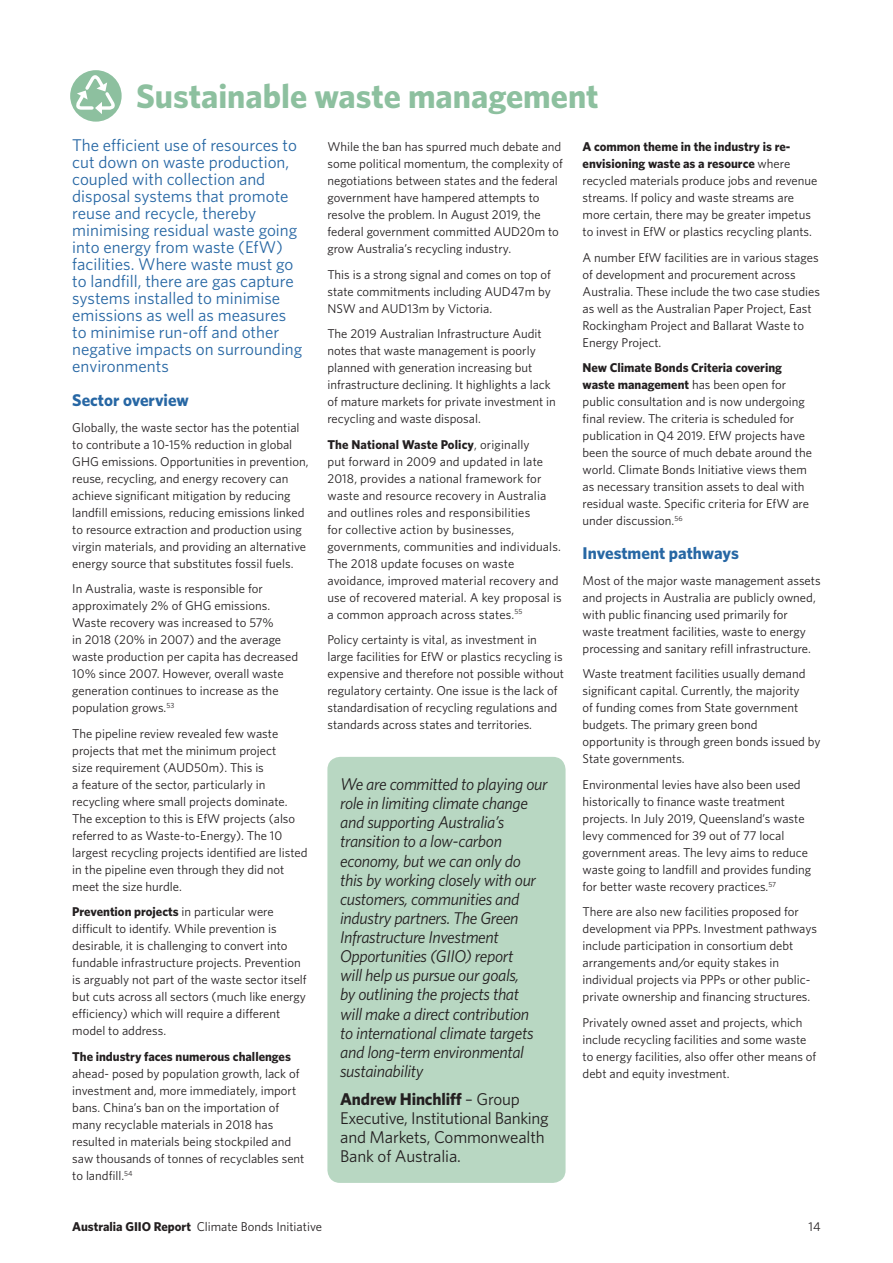
<style>
.page{position:relative;width:893px;height:1263px;background:#fff}
.page>*{position:absolute;margin:0;border:0;box-sizing:border-box;transform-origin:0 0}
.A_Head{font:700 34.05px "Whitney";color:#8dc09f}
._1_Body{font:italic 16.95px/19.2px "Whitney";letter-spacing:-.02em;color:#231f20}
.B_Head{font:16.95px/17px "Whitney";color:#2767a4}
._1_Body-2{font:16.95px/19.2px "Whitney";letter-spacing:-.02em;color:#231f20}
.B_Head-2{font:700 16.95px "Whitney";color:#2767a4}
._1_Body-3{font:12.75px/17px "Whitney";color:#231f20}
.s1{font-weight:700}
</style>
<div class="page">
<div style="left:70px;top:70px;width:52px;height:52px;background:#8dc09f;border-radius:50%"></div>
<svg style="left:75px;top:74px;width:40px;height:41px"></svg>
<div style="left:327px;top:757px;width:239px;height:426px;background:#b8d7c2;border-radius:13px"></div>
<p class="A_Head" style="left:136px;top:74px;width:464px">Sustainable waste management</p>
<p class="B_Head" style="left:72px;top:136px;width:232px">The efficient use of resources to cut down on waste production, coupled with collection and disposal systems that promote reuse and recycle, thereby minimising residual waste going into energy from waste (EfW) facilities. Where waste must go to landfill, there are gas capture systems installed to minimise emissions as well as measures to minimise run-off and other negative impacts on surrounding environments</p>
<p class="B_Head-2" style="left:72px;top:389px;width:118px">Sector overview</p>
<p class="_1_Body-3" style="left:72px;top:418px;width:238px">Globally, the waste sector has the potential to contribute a 10-15% reduction in global GHG emissions. Opportunities in prevention, reuse, recycling, and energy recovery can achieve significant mitigation by reducing landfill emissions, reducing emissions linked to resource extraction and production using virgin materials, and providing an alternative energy source that substitutes fossil fuels.</p>
<p class="_1_Body-3" style="left:72px;top:580px;width:227px">In Australia, waste is responsible for approximately 2% of GHG emissions.<br>Waste recovery was increased to 57%<br>in 2018 (20% in 2007) and the average waste production per capita has decreased 10% since 2007. However, overall waste generation continues to increase as the population grows.<sup>53</sup></p>
<p class="_1_Body-3" style="left:72px;top:724px;width:237px">The pipeline review revealed few waste projects that met the minimum project<br>size requirement (AUD50m). This is<br>a feature of the sector, particularly in recycling where small projects dominate.<br>The exception to this is EfW projects (also referred to as Waste-to-Energy). The 10 largest recycling projects identified are listed in the pipeline even through they did not meet the size hurdle.</p>
<p class="_1_Body-3" style="left:72px;top:903px;width:236px"><span class="s1">Prevention projects</span> in particular were difficult to identify. While prevention is desirable, it is challenging to convert into fundable infrastructure projects. Prevention is arguably not part of the waste sector itself but cuts across all sectors (much like energy efficiency) which will require a different model to address.</p>
<p class="_1_Body-3" style="left:72px;top:1048px;width:234px"><span class="s1">The industry faces numerous challenges </span>ahead- posed by population growth, lack of investment and, more immediately, import bans. China’s ban on the importation of many recyclable materials in 2018 has resulted in materials being stockpiled and saw thousands of tonnes of recyclables sent to landfill.<sup>54</sup></p>
<p class="_1_Body-3" style="left:327px;top:138px;width:237px">While the ban has spurred much debate and some political momentum, the complexity of negotiations between states and the federal government have hampered attempts to resolve the problem. In August 2019, the federal government committed AUD20m to grow Australia’s recycling industry.</p>
<p class="_1_Body-3" style="left:327px;top:265px;width:225px;text-align:justify">This is a strong signal and comes on top of state commitments including AUD47m by NSW and AUD13m by Victoria.</p>
<p class="_1_Body-3" style="left:327px;top:325px;width:230px">The 2019 Australian Infrastructure Audit notes that waste management is poorly planned with generation increasing but infrastructure declining. It highlights a lack of mature markets for private investment in recycling and waste disposal.</p>
<p class="_1_Body-3" style="left:327px;top:435px;width:236px"><span class="s1">The National Waste Policy</span>, originally<br>put forward in 2009 and updated in late 2018, provides a national framework for waste and resource recovery in Australia and outlines roles and responsibilities<br>for collective action by businesses, governments, communities and individuals.<br>The 2018 update focuses on waste avoidance, improved material recovery and use of recovered material. A key proposal is a common approach across states.<sup>55</sup></p>
<p class="_1_Body-3" style="left:327px;top:631px;width:238px">Policy certainty is vital, as investment in large facilities for EfW or plastics recycling is expensive and therefore not possible without regulatory certainty. One issue is the lack of standardisation of recycling regulations and standards across states and territories.</p>
<p class="_1_Body" style="left:340px;top:774px;width:209px">We are committed to playing our role in limiting climate change and supporting Australia’s transition to a low-carbon economy, but we can only do this by working closely with our customers, communities and industry partners. The Green<br>Infrastructure Investment<br>Opportunities (GIIO) report<br>will help us pursue our goals,<br>by outlining the projects that<br>will make a direct contribution<br>to international climate targets and long-term environmental sustainability</p>
<p class="_1_Body-2" style="left:340px;top:1089px;width:210px"><span class="s1">Andrew Hinchliff</span> – Group<br>Executive, Institutional Banking and Markets, Commonwealth<br>Bank of Australia.</p>
<p class="_1_Body-3" style="left:583px;top:138px;width:236px"><span class="s1">A common theme in the industry is re&shy;envisioning waste as a resource</span> where recycled materials produce jobs and revenue streams. If policy and waste streams are more certain, there may be greater impetus to invest in EfW or plastics recycling plants.</p>
<p class="_1_Body-3" style="left:583px;top:248px;width:239px">A number EfW facilities are in various stages of development and procurement across Australia. These include the two case studies as well as the Australian Paper Project, East Rockingham Project and Ballarat Waste to Energy Project.</p>
<p class="_1_Body-3" style="left:583px;top:359px;width:231px"><span class="s1">New Climate Bonds Criteria covering waste management</span> has been open for public consultation and is now undergoing final review. The criteria is scheduled for publication in Q4 2019. EfW projects have been the source of much debate around the world. Climate Bonds Initiative views them as necessary transition assets to deal with residual waste. Specific criteria for EfW are under discussion.<sup>56</sup></p>
<p class="B_Head-2" style="left:583px;top:542px;width:158px">Investment pathways</p>
<p class="_1_Body-3" style="left:583px;top:571px;width:240px">Most of the major waste management assets and projects in Australia are publicly owned, with public financing used primarily for waste treatment facilities, waste to energy processing and sanitary refill infrastructure.</p>
<p class="_1_Body-3" style="left:583px;top:665px;width:240px">Waste treatment facilities usually demand significant capital. Currently, the majority<br>of funding comes from State government budgets. The primary green bond opportunity is through green bonds issued by State governments.</p>
<p class="_1_Body-3" style="left:583px;top:776px;width:230px">Environmental levies have also been used historically to finance waste treatment projects. In July 2019, Queensland’s waste levy commenced for 39 out of 77 local government areas. The levy aims to reduce waste going to landfill and provides funding for better waste recovery practices.<sup>57</sup></p>
<p class="_1_Body-3" style="left:583px;top:903px;width:236px">There are also new facilities proposed for development via PPPs. Investment pathways include participation in consortium debt arrangements and/or equity stakes in individual projects via PPPs or other public&shy;private ownership and financing structures.</p>
<p class="_1_Body-3" style="left:583px;top:1014px;width:235px">Privately owned asset and projects, which include recycling facilities and some waste to energy facilities, also offer other means of debt and equity investment.</p>
<p class="_1_Body-3" style="left:72px;top:1218px;width:251px"><span class="s1">Australia GIIO Report</span> Climate Bonds Initiative</p>
<p class="_1_Body-3" style="left:809px;top:1218px;width:14px">14</p>
</div>
